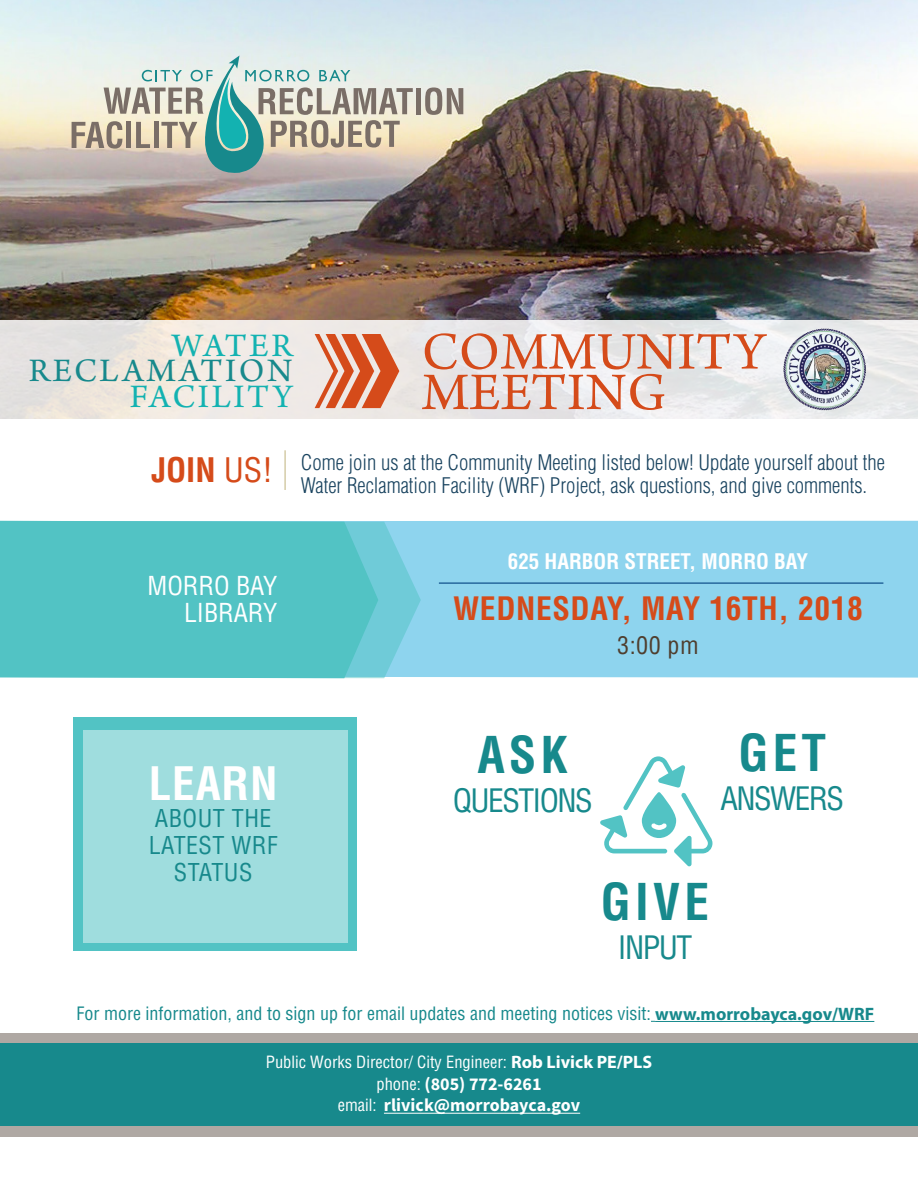
<style>
.page{position:relative;width:918px;height:1188px;background:#fff}
.page>*{position:absolute;margin:0;border:0;box-sizing:border-box;transform-origin:0 0}
.site_text{font:55.5px/40.5px "Arno Pro";letter-spacing:.01em;color:#d54b1a}
.t1{font:700 condensed 49.5px "Helvetica LT Std";letter-spacing:.08em;color:#17898c}
.t2{font:700 condensed 45px "Helvetica LT Std";letter-spacing:.02em;color:#fff}
.site_text-2{font:34.5px/26px "Arno Pro";letter-spacing:.075em;color:#13b2b1;text-align:right}
.t3{font:700 condensed 33px "Helvetica LT Std";color:#d54b1a}
.t4{font:700 condensed 31.5px "Helvetica LT Std";letter-spacing:.02em;color:#d54b1a}
.t5{font:condensed 31.5px "Helvetica LT Std";letter-spacing:-.05em;color:#17898c}
.t6{font:condensed 25.5px "Helvetica LT Std";color:#fff}
.t7{font:condensed 24px/27px "Helvetica LT Std";letter-spacing:.02em;color:#17898c;text-align:center}
.t8{font:condensed 24px "Helvetica LT Std";color:#4f3e2e}
.t9{font:300 condensed 21px "Helvetica LT Std";color:#19435f}
.t10{font:700 condensed 21px "Helvetica LT Std";color:#fff}
.t11{font:condensed 18px "Helvetica LT Std";color:#17898c}
.t12{font:700 18px "Source Sans Pro";color:#fff}
.t13{font:condensed 16.5px "Helvetica LT Std";color:#fff}
.s1{color:#17898c}
.s2{font-weight:400}
.s3{font-family:"Myriad Pro";font-weight:700;font-stretch:normal}
.s4{font-family:"Myriad Pro";font-weight:700;font-stretch:normal;font-size:18px}
.s5{font-family:"Helvetica LT Std";font-weight:400;font-stretch:condensed;font-size:16.5px}
</style>
<div class="page">
<div style="left:73px;top:717px;width:283px;height:234px;background:#52c3c4"></div>
<div style="left:83px;top:730px;width:265px;height:212px;background:#9fddde"></div>
<img style="left:0;top:0;width:918px;height:320px">
<div style="left:0;top:320px;width:918px;height:100px;background:linear-gradient(to right,#ebe4de,#ebedf0)"></div>
<div style="left:421px;top:521px;width:497px;height:157px;background:#8ed4ee"></div>
<div style="left:0;top:1033px;width:918px;height:104px;background:#afa8a3"></div>
<div style="left:0;top:1043px;width:918px;height:83px;background:#17898c"></div>
<hr style="left:655px;top:1021px;width:219px;height:1px;background:#17898c">
<hr style="left:384px;top:1113px;width:196px;height:1px;background:#fff">
<hr style="left:284px;top:450px;width:2px;height:40px;background:#cabf91">
<hr style="left:439px;top:582px;width:444px;height:2px;background:#0c4c88">
<svg style="left:378px;top:521px;width:43px;height:157px;background:#7dcfe1"></svg>
<div style="left:0;top:521px;width:378px;height:157px;background:#52c3c4"></div>
<div style="left:75px;top:559px;width:202px;height:80px;background:#52c3c4"></div>
<div style="left:416px;top:88px;width:5px;height:26px;background:#7a6e67"></div>
<svg style="left:425px;top:87px;width:38px;height:28px"></svg>
<svg style="left:72px;top:55px;width:341px;height:120px;background:#bec5bb"></svg>
<svg style="left:315px;top:334px;width:84px;height:74px;background:#df9073"></svg>
<svg style="left:600px;top:756px;width:112px;height:110px"></svg>
<img style="left:780px;top:324px;width:90px;height:91px">
<p class="site_text-2" style="left:29px;top:334px;width:265px">WATER<br><span class="s1">RECLAMATION<br></span>FACILITY</p>
<p class="site_text" style="left:422px;top:335px;width:345px">COMMUNITY<br>MEETING</p>
<p class="t3" style="left:151px;top:449px;width:123px">JOIN <span class="s2">US!</span></p>
<p class="t6" style="left:148px;top:569px;width:131px">MORRO BAY</p>
<p class="t6" style="left:184px;top:596px;width:95px">LIBRARY</p>
<p class="t9" style="left:301px;top:449px;width:586px">Come join us at the Community Meeting listed below! Update yourself about the</p>
<p class="t9" style="left:301px;top:472px;width:568px">Water Reclamation Facility (WRF) Project, ask questions, and give comments.</p>
<p class="t10" style="left:508px;top:548px;width:302px">625 HARBOR STREET, MORRO BAY</p>
<p class="t4" style="left:453px;top:589px;width:411px">WEDNESDAY, MAY 16TH, 2018</p>
<p class="t8" style="left:617px;top:631px;width:83px">3:00 pm</p>
<p class="t2" style="left:149px;top:755px;width:130px">LEARN</p>
<p class="t7" style="left:155px;top:804px;width:118px">ABOUT THE</p>
<p class="t7" style="left:149px;top:831px;width:130px">LATEST WRF<br>STATUS</p>
<p class="t1" style="left:478px;top:724px;width:92px">ASK</p>
<p class="t5" style="left:453px;top:781px;width:141px">QUESTIONS</p>
<p class="t1" style="left:739px;top:722px;width:89px">GET</p>
<p class="t5" style="left:721px;top:779px;width:125px">ANSWERS</p>
<p class="t1" style="left:601px;top:871px;width:110px">GIVE</p>
<p class="t5" style="left:618px;top:927px;width:76px">INPUT</p>
<p class="t11" style="left:77px;top:1002px;width:799px">For more information, and to sign up for email updates and meeting notices visit: <span class="s3">www.morrobayca.gov/WRF</span></p>
<p class="t13" style="left:266px;top:1052px;width:388px">Public Works Director/ City Engineer: <span class="s4">Rob Livick PE/PLS</span></p>
<p class="t12" style="left:376px;top:1072px;width:167px"><span class="s5">phone:</span> (805) 772-6261</p>
<p class="t12" style="left:338px;top:1093px;width:244px"><span class="s5">email:</span> rlivick@morrobayca.gov</p>
</div>
